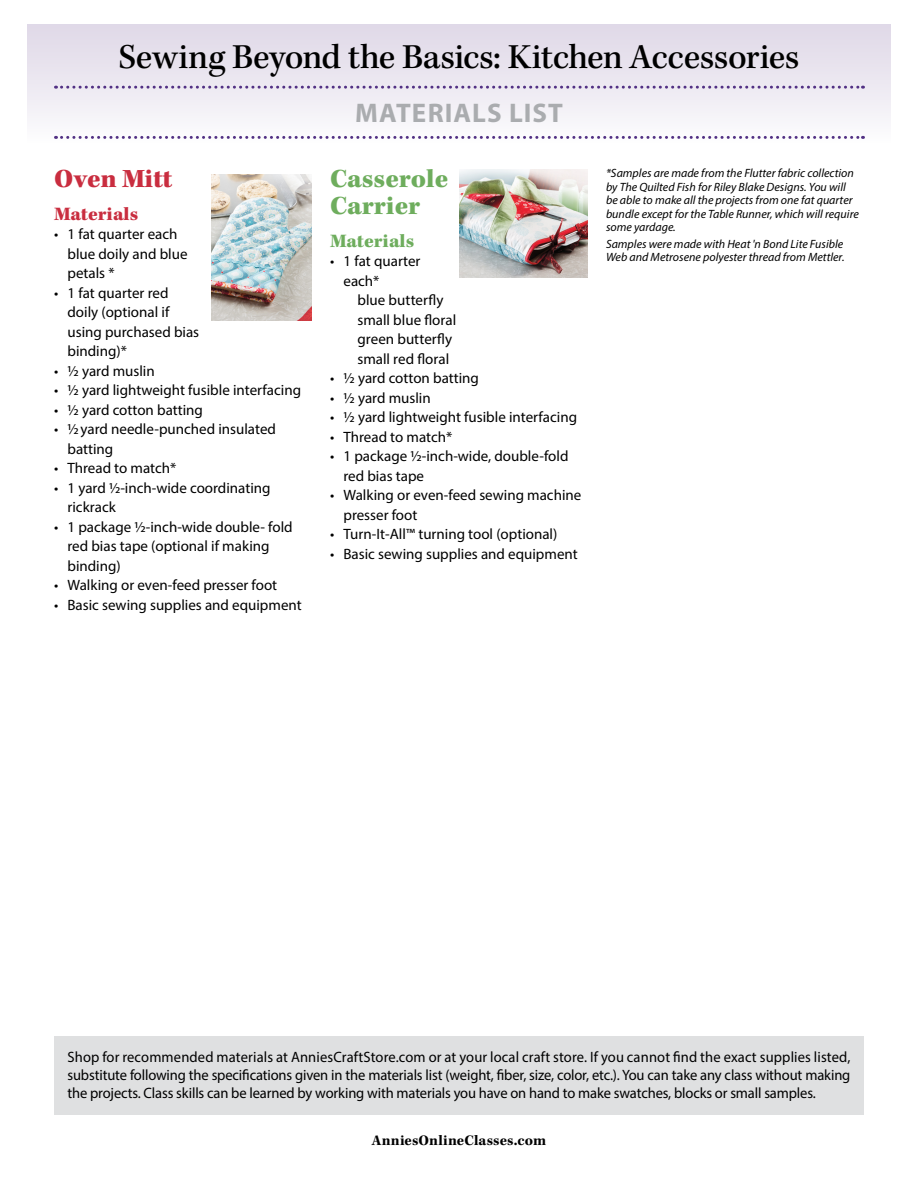
<style>
.page{position:relative;width:918px;height:1188px;background:#fff}
.page>*{position:absolute;margin:0;border:0;box-sizing:border-box;transform-origin:0 0}
.heading_sub-section{font:500 36px "Kepler Std";letter-spacing:-.01em;color:#000}
.Pattern_Title_Materi{font:900 27px/27px "Kepler Std";color:#6ead5d}
.section_romance{font:700 27px "Myriad Pro";letter-spacing:.04em;color:#aaacaf}
.Pattern_Title_Materi-2{font:900 27px "Kepler Std";letter-spacing:-.005em;color:#c92d3f}
.heading_paragraph_1{font:900 19.5px "Kepler Std";color:#6ead5d}
.heading_paragraph_1-2{font:900 19.5px "Kepler Std";color:#c92d3f}
.article_text{font:15px/19.5px "Myriad Pro";color:#000}
.materials_sub-list{font:15px "Myriad Pro";color:#000}
.pattern_romance{font:700 15px "Kepler Std";letter-spacing:.01em;color:#000}
.credit{font:italic 12px/13.5px "Myriad Pro";color:#000}
</style>
<div class="page">
<div style="left:27px;top:25px;width:864px;height:118px;background:linear-gradient(to bottom,#ded7e7,#fbfafc)"></div>
<svg style="left:56px;top:86px;width:807px;height:3px;background:#b6a8cb"></svg>
<svg style="left:56px;top:136px;width:807px;height:3px"></svg>
<img style="left:459px;top:169px;width:129px;height:108px">
<img style="left:211px;top:174px;width:101px;height:147px">
<div style="left:54px;top:1036px;width:810px;height:78px;background:#dfe0e1"></div>
<p class="heading_sub-section" style="left:119px;top:37px;width:682px">Sewing Beyond the Basics: Kitchen Accessories</p>
<p class="section_romance" style="left:355px;top:96px;width:209px">MATERIALS LIST</p>
<p class="Pattern_Title_Materi-2" style="left:54px;top:163px;width:120px">Oven Mitt</p>
<p class="heading_paragraph_1-2" style="left:54px;top:203px;width:86px">Materials</p>
<p class="article_text" style="left:68px;top:224px;width:122px;text-indent:-14px">• 1 fat quarter each blue doily and blue petals *</p>
<p class="article_text" style="left:68px;top:283px;width:133px;text-indent:-14px">• 1 fat quarter red doily (optional if using purchased bias binding)*</p>
<p class="article_text" style="left:54px;top:361px;width:102px">• 1/2 yard muslin</p>
<p class="article_text" style="left:54px;top:380px;width:249px">• 1/2 yard lightweight fusible interfacing</p>
<p class="article_text" style="left:54px;top:400px;width:150px">• 1/2 yard cotton batting</p>
<p class="article_text" style="left:68px;top:419px;width:210px;text-indent:-14px">• 1/2 yard needle-punched insulated batting</p>
<p class="article_text" style="left:54px;top:458px;width:124px">• Thread to match*</p>
<p class="article_text" style="left:68px;top:478px;width:205px;text-indent:-14px">• 1 yard 1/2-inch-wide coordinating rickrack</p>
<p class="article_text" style="left:68px;top:517px;width:227px;text-indent:-14px">• 1 package 1/2-inch-wide double- fold red bias tape (optional if making binding)</p>
<p class="article_text" style="left:54px;top:575px;width:225px">• Walking or even-feed presser foot</p>
<p class="article_text" style="left:54px;top:595px;width:249px">• Basic sewing supplies and equipment</p>
<p class="Pattern_Title_Materi" style="left:330px;top:166px;width:120px">Casserole<br>Carrier</p>
<p class="heading_paragraph_1" style="left:330px;top:230px;width:86px">Materials</p>
<p class="article_text" style="left:344px;top:251px;width:79px;text-indent:-14px">• 1 fat quarter each*</p>
<p class="materials_sub-list" style="left:358px;top:291px;width:87px">blue butterfly</p>
<p class="materials_sub-list" style="left:358px;top:311px;width:100px">small blue floral</p>
<p class="materials_sub-list" style="left:358px;top:330px;width:96px">green butterfly</p>
<p class="materials_sub-list" style="left:358px;top:350px;width:93px">small red floral</p>
<p class="article_text" style="left:330px;top:368px;width:150px">• 1/2 yard cotton batting</p>
<p class="article_text" style="left:330px;top:388px;width:102px">• 1/2 yard muslin</p>
<p class="article_text" style="left:330px;top:407px;width:249px">• 1/2 yard lightweight fusible interfacing</p>
<p class="article_text" style="left:330px;top:427px;width:124px">• Thread to match*</p>
<p class="article_text" style="left:344px;top:446px;width:226px;text-indent:-14px">• 1 package 1/2-inch-wide, double-fold red bias tape</p>
<p class="article_text" style="left:344px;top:485px;width:239px;text-indent:-14px">• Walking or even-feed sewing machine presser foot</p>
<p class="article_text" style="left:330px;top:524px;width:229px">• Turn-It-All™ turning tool (optional)</p>
<p class="article_text" style="left:330px;top:544px;width:249px">• Basic sewing supplies and equipment</p>
<p class="credit" style="left:606px;top:166px;width:254px">*Samples are made from the Flutter fabric collection by The Quilted Fish for Riley Blake Designs. You will be able to make all the projects from one fat quarter bundle except for the Table Runner, which will require some yardage.</p>
<p class="credit" style="left:606px;top:237px;width:240px">Samples were made with Heat 'n Bond Lite Fusible<br>Web and Metrosene polyester thread from Mettler.</p>
<p class="article_text" style="left:68px;top:1048px;width:785px;line-height:18px;text-align:justify">Shop for recommended materials at AnniesCraftStore.com or at your local craft store. If you cannot find the exact supplies listed, substitute following the specifications given in the materials list (weight, fiber, size, color, etc.). You can take any class without making the projects. Class skills can be learned by working with materials you have on hand to make swatches, blocks or small samples.</p>
<p class="pattern_romance" style="left:372px;top:1131px;width:176px">AnniesOnlineClasses.com</p>
</div>
